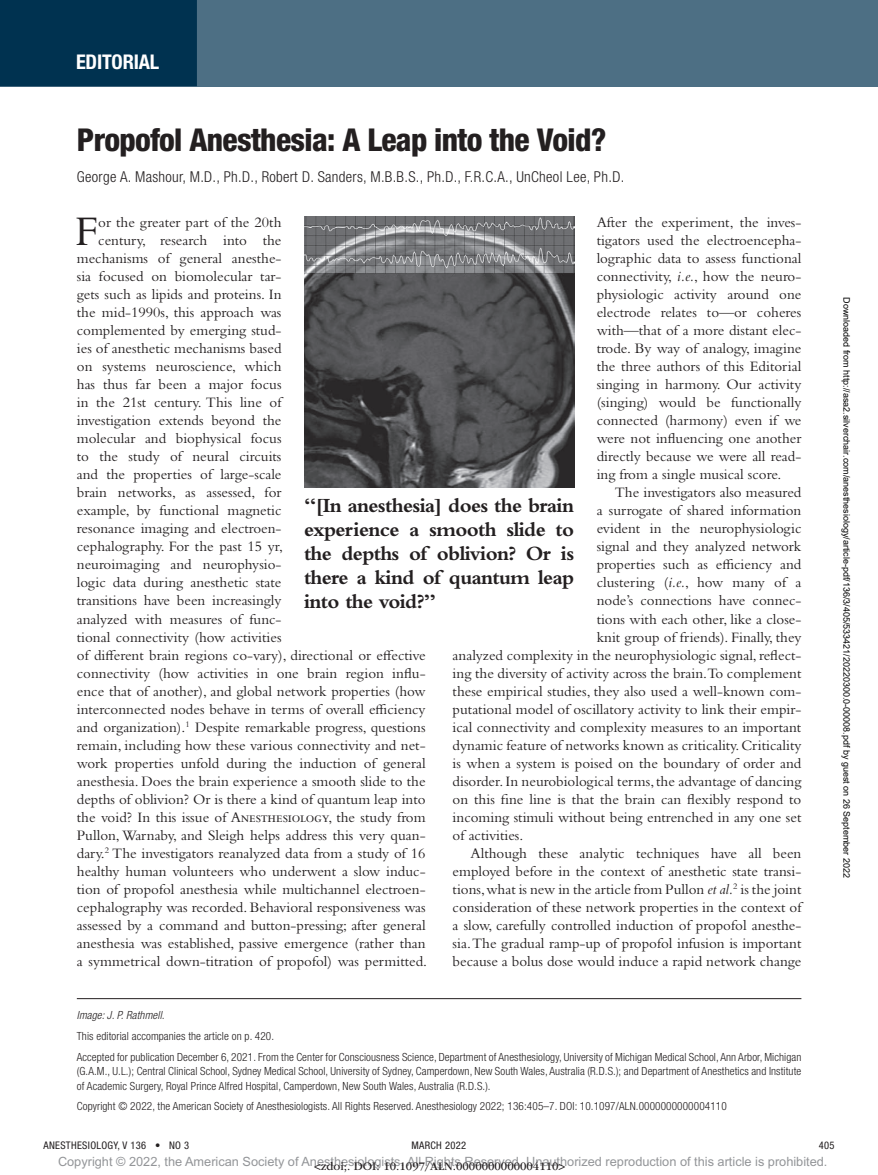
<style>
.page{position:relative;width:878px;height:1175px;background:#fff}
.page>*{position:absolute;margin:0;border:0;box-sizing:border-box;transform-origin:0 0}
.t1{font:43.95px "Bembo Std";color:#231f20}
.t2{font:800 condensed 31.5px "Helvetica Neue LT Std";letter-spacing:-.02em;color:#231f20}
.t3{font:700 21px/24px "Bembo Std";letter-spacing:-.03em;color:#231f20;text-align:justify}
.t4{font:700 condensed 20.25px "Helvetica Neue LT Std";letter-spacing:-.01em;color:#fff}
.t5{font:15px/18px "Bembo Std";color:#231f20;text-align:justify}
.t6{font:300 condensed 15px "Helvetica Neue LT Std";letter-spacing:.02em;color:#231f20}
.t7{font:12.75px "Arial MT Std";color:#939598}
.t8{font:12px "ITC Garamond Std";color:#231f20}
.t9{font:300 condensed 11.25px/20.5px "Helvetica Neue LT Std";letter-spacing:.01em;color:#231f20}
.t10{font:italic 300 condensed 11.25px "Helvetica Neue LT Std";letter-spacing:.01em;color:#231f20}
.t11{font:condensed 10.5px "Helvetica Neue LT Std";letter-spacing:.03em;color:#231f20}
.t12{font:9px "Arial";color:#000}
.s1{font-style:italic}
</style>
<div class="page">
<div style="left:0;top:0;width:878px;height:86px;background:#4d6f84"></div>
<div style="left:0;top:0;width:197px;height:86px;background:#003250"></div>
<hr style="left:77px;top:998px;width:724px;height:1px;background:#231f20">
<img style="left:304px;top:217px;width:270px;height:270px">
<h3 class="t4" style="left:76px;top:49px;width:85px">EDITORIAL</h3>
<h2 class="t2" style="left:77px;top:120px;width:531px">Propofol Anesthesia: A Leap into the Void?</h2>
<p class="t6" style="left:77px;top:168px;width:549px">George A. Mashour, M.D., Ph.D., Robert D. Sanders, M.B.B.S., Ph.D., F.R.C.A., UnCheol Lee, Ph.D.</p>
<h1 class="t1" style="left:75px;top:206px;width:25px">F</h1>
<p class="t5" style="left:98px;top:213px;width:185px">or the greater part of the 20th</p>
<p class="t5" style="left:596px;top:213px;width:206px">After the experiment, the inves&shy;tigators used the electroencepha&shy;lographic data to assess functional connectivity, <span class="s1">i.e.</span>, how the neuro&shy;physiologic activity around one electrode relates to—or coheres with—that of a more distant elec&shy;trode. By way of analogy, imagine the three authors of this Editorial singing in harmony. Our activity (singing) would be functionally connected (harmony) even if we were not influencing one another directly because we were all read&shy;ing from a single musical score.</p>
<p class="t5" style="left:614px;top:483px;width:188px">The investigators also measured</p>
<p class="t5" style="left:596px;top:501px;width:206px">a surrogate of shared information</p>
<p class="t5" style="left:596px;top:519px;width:206px">evident in the neurophysiologic</p>
<p class="t5" style="left:596px;top:537px;width:206px">signal and they analyzed network</p>
<p class="t5" style="left:596px;top:555px;width:206px">properties such as efficiency and</p>
<p class="t5" style="left:596px;top:573px;width:206px">clustering (<span class="s1">i.e.</span>, how many of a</p>
<p class="t5" style="left:596px;top:591px;width:206px">node’s connections have connec-</p>
<p class="t5" style="left:596px;top:609px;width:206px">tions with each other, like a close-</p>
<p class="t5" style="left:596px;top:627px;width:206px">knit group of friends). Finally, they</p>
<p class="t5" style="left:452px;top:645px;width:350px">analyzed complexity in the neurophysiologic signal, reflect-</p>
<p class="t5" style="left:452px;top:663px;width:350px">ing the diversity of activity across the brain.To complement</p>
<p class="t5" style="left:452px;top:681px;width:350px">these empirical studies, they also used a well-known com-</p>
<p class="t5" style="left:452px;top:699px;width:350px">putational model of oscillatory activity to link their empir-</p>
<p class="t5" style="left:452px;top:717px;width:350px">ical connectivity and complexity measures to an important</p>
<p class="t5" style="left:452px;top:735px;width:350px">dynamic feature of networks known as criticality. Criticality</p>
<p class="t5" style="left:452px;top:753px;width:350px">is when a system is poised on the boundary of order and</p>
<p class="t5" style="left:452px;top:771px;width:350px">disorder. In neurobiological terms, the advantage of dancing</p>
<p class="t5" style="left:452px;top:789px;width:350px">on this fine line is that the brain can flexibly respond to</p>
<p class="t5" style="left:452px;top:807px;width:350px">incoming stimuli without being entrenched in any one set</p>
<p class="t5" style="left:452px;top:825px;width:72px">of activities.</p>
<p class="t5" style="left:470px;top:843px;width:332px">Although these analytic techniques have all been</p>
<p class="t5" style="left:452px;top:861px;width:350px">employed before in the context of anesthetic state transi-</p>
<p class="t5" style="left:452px;top:879px;width:350px">tions, what is new in the article from Pullon <span class="s1">et al.</span><sup>2</sup> is the joint</p>
<p class="t5" style="left:452px;top:897px;width:350px">consideration of these network properties in the context of</p>
<p class="t5" style="left:452px;top:915px;width:350px">a slow, carefully controlled induction of propofol anesthe-</p>
<p class="t5" style="left:452px;top:933px;width:350px">sia. The gradual ramp-up of propofol infusion is important</p>
<p class="t5" style="left:452px;top:951px;width:350px">because a bolus dose would induce a rapid network change</p>
<p class="t5" style="left:98px;top:231px;width:185px">century, research into the</p>
<p class="t5" style="left:77px;top:249px;width:206px">mechanisms of general anesthe-</p>
<p class="t5" style="left:77px;top:267px;width:206px">sia focused on biomolecular tar-</p>
<p class="t5" style="left:77px;top:285px;width:206px">gets such as lipids and proteins. In</p>
<p class="t5" style="left:77px;top:303px;width:206px">the mid-1990s, this approach was</p>
<p class="t5" style="left:77px;top:321px;width:206px">complemented by emerging stud-</p>
<p class="t5" style="left:77px;top:339px;width:206px">ies of anesthetic mechanisms based</p>
<p class="t5" style="left:77px;top:357px;width:206px">on systems neuroscience, which</p>
<p class="t5" style="left:77px;top:375px;width:206px">has thus far been a major focus</p>
<p class="t5" style="left:77px;top:393px;width:206px">in the 21st century. This line of</p>
<p class="t5" style="left:77px;top:411px;width:206px">investigation extends beyond the</p>
<p class="t5" style="left:77px;top:429px;width:206px">molecular and biophysical focus</p>
<p class="t5" style="left:77px;top:447px;width:206px">to the study of neural circuits</p>
<p class="t5" style="left:77px;top:465px;width:206px">and the properties of large-scale</p>
<p class="t5" style="left:77px;top:483px;width:206px">brain networks, as assessed, for</p>
<p class="t5" style="left:77px;top:501px;width:206px">example, by functional magnetic</p>
<p class="t5" style="left:77px;top:519px;width:206px">resonance imaging and electroen-</p>
<p class="t5" style="left:77px;top:537px;width:208px">cephalography. For the past 15 yr,</p>
<p class="t5" style="left:77px;top:555px;width:206px">neuroimaging and neurophysio-</p>
<p class="t5" style="left:77px;top:573px;width:206px">logic data during anesthetic state</p>
<p class="t5" style="left:77px;top:591px;width:206px">transitions have been increasingly</p>
<p class="t5" style="left:77px;top:609px;width:206px">analyzed with measures of func-</p>
<p class="t5" style="left:77px;top:627px;width:206px">tional connectivity (how activities</p>
<p class="t5" style="left:77px;top:645px;width:350px">of different brain regions co-vary), directional or effective</p>
<p class="t5" style="left:77px;top:663px;width:350px">connectivity (how activities in one brain region influ-</p>
<p class="t5" style="left:77px;top:681px;width:350px">ence that of another), and global network properties (how</p>
<p class="t5" style="left:77px;top:699px;width:350px">interconnected nodes behave in terms of overall efficiency</p>
<p class="t5" style="left:77px;top:717px;width:350px">and organization).<sup>1</sup> Despite remarkable progress, questions</p>
<p class="t5" style="left:77px;top:735px;width:350px">remain, including how these various connectivity and net-</p>
<p class="t5" style="left:77px;top:753px;width:350px">work properties unfold during the induction of general</p>
<p class="t5" style="left:77px;top:771px;width:350px">anesthesia. Does the brain experience a smooth slide to the</p>
<p class="t5" style="left:77px;top:789px;width:350px">depths of oblivion? Or is there a kind of quantum leap into</p>
<p class="t5" style="left:77px;top:807px;width:350px">the void? In this issue of Anesthesiology, the study from</p>
<p class="t5" style="left:77px;top:825px;width:350px">Pullon, Warnaby, and Sleigh helps address this very quan-</p>
<p class="t5" style="left:77px;top:843px;width:350px">dary.<sup>2</sup> The investigators reanalyzed data from a study of 16</p>
<p class="t5" style="left:77px;top:861px;width:350px">healthy human volunteers who underwent a slow induc-</p>
<p class="t5" style="left:77px;top:879px;width:350px">tion of propofol anesthesia while multichannel electroen-</p>
<p class="t5" style="left:77px;top:897px;width:350px">cephalography was recorded. Behavioral responsiveness was</p>
<p class="t5" style="left:77px;top:915px;width:350px">assessed by a command and button-pressing; after general</p>
<p class="t5" style="left:77px;top:933px;width:350px">anesthesia was established, passive emergence (rather than</p>
<p class="t5" style="left:77px;top:951px;width:352px">a symmetrical down-titration of propofol) was permitted.</p>
<h3 class="t3" style="left:304px;top:493px;width:272px">“[In anesthesia] does the brain experience a smooth slide to the depths of oblivion? Or is there a kind of quantum leap into the void?”</h3>
<p class="t10" style="left:77px;top:1008px;width:89px">Image: J. P. Rathmell.</p>
<p class="t9" style="left:77px;top:1025px;width:726px">This editorial accompanies the article on p. 420.<br>Accepted for publication December 6, 2021. From the Center for Consciousness Science, Department of Anesthesiology, University of Michigan Medical School, Ann Arbor, Michigan</p>
<p class="t9" style="left:77px;top:1063px;width:726px;line-height:14.7px">(G.A.M., U.L.); Central Clinical School, Sydney Medical School, University of Sydney, Camperdown, New South Wales, Australia (R.D.S.); and Department of Anesthetics and Institute of Academic Surgery, Royal Prince Alfred Hospital, Camperdown, New South Wales, Australia (R.D.S.).</p>
<p class="t9" style="left:77px;top:1096px;width:651px">Copyright © 2022, the American Society of Anesthesiologists. All Rights Reserved. Anesthesiology 2022; 136:405–7. DOI: 10.1097/ALN.0000000000004110</p>
<p class="t12" style="left:850px;top:297px;width:582px;rotate:90deg">Downloaded from http://asa2.silverchair.com/anesthesiology/article-pdf/136/3/405/533421/20220300.0-00008.pdf by guest on 26 September 2022</p>
<p class="t11" style="left:44px;top:1139px;width:147px">ANESTHESIOLOGY, V 136 • NO 3</p>
<p class="t11" style="left:411px;top:1139px;width:56px">MARCH 2022</p>
<p class="t11" style="left:818px;top:1139px;width:17px">405</p>
<p class="t7" style="left:58px;top:1154px;width:771px">Copyright © 2022, the American Society of Anesthesiologists. All Rights Reserved. Unauthorized reproduction of this article is prohibited.</p>
<p class="t8" style="left:314px;top:1159px;width:253px">&lt;zdoi;. DOI: 10.1097/ALN.0000000000004110&gt;</p>
</div>
